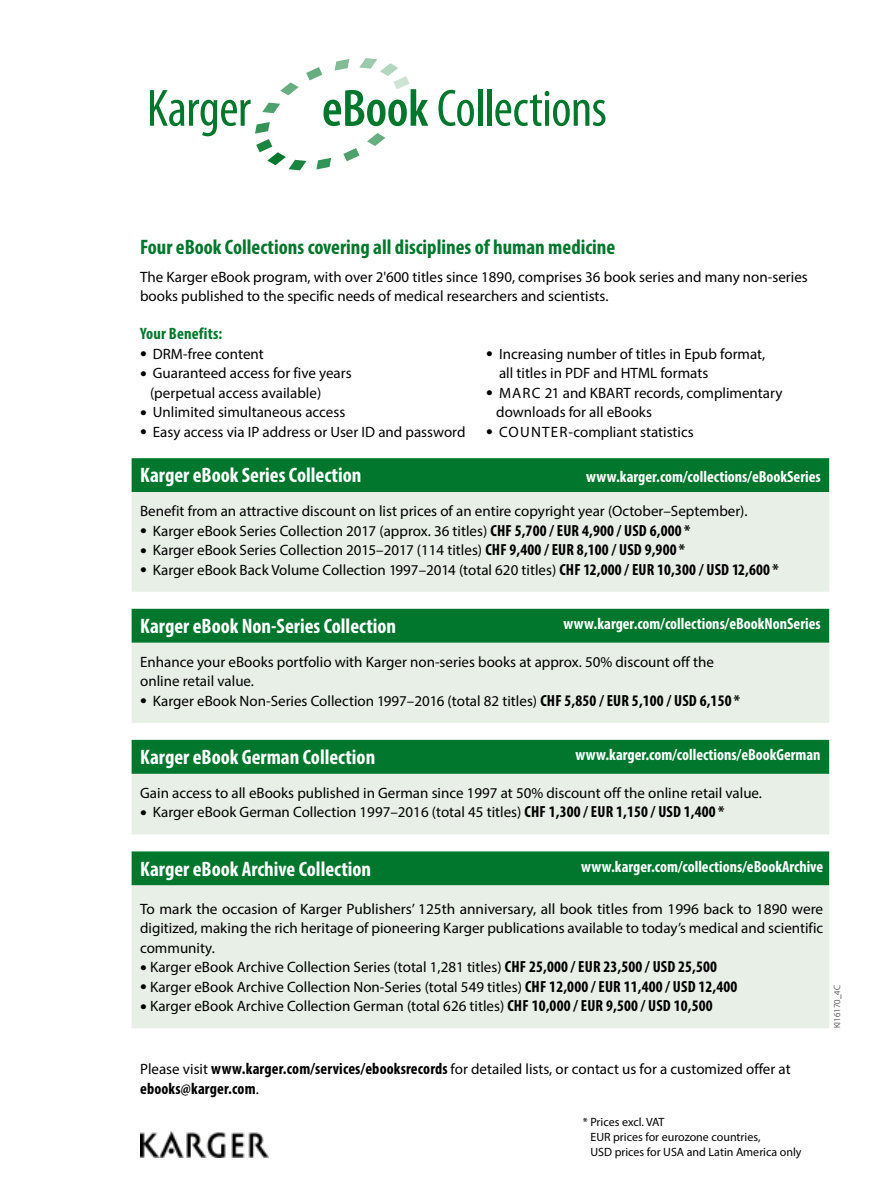
<style>
.page{position:relative;width:893px;height:1191px;background:#fff}
.page>*{position:absolute;margin:0;border:0;box-sizing:border-box;transform-origin:0 0}
.t1{font:condensed 52.8px "Myriad Pro";letter-spacing:-.01em;color:#00772c}
.t2{font:700 condensed 21px "Myriad Pro";color:#fff}
.t3{font:700 condensed 21px "Myriad Pro";color:#00772c}
.t4{font:700 condensed 16.5px "Myriad Pro";letter-spacing:.01em;color:#00772c}
.t5{font:700 condensed 16.2px "Myriad Pro";color:#fff}
.t6{font:700 condensed 16.2px "Myriad Pro";letter-spacing:.01em;color:#000}
.t7{font:15px/19.5px "Myriad Pro";color:#000}
.t8{font:12px/15px "Myriad Pro";color:#000}
.t9{font:300 9px "Myriad Pro";letter-spacing:.01em;color:#000}
.s1{font-weight:600}
.s2{font-size:24px}
.s3{font-weight:700;font-stretch:condensed;font-size:16.2px}
.s4{font-weight:400;font-stretch:normal;font-size:15px}
</style>
<div class="page">
<div style="left:132px;top:458px;width:697px;height:34px;background:#00772c"></div>
<svg style="left:132px;top:492px;width:697px;height:536px;background:#bed9c5"></svg>
<img style="left:140px;top:1131px;width:128px;height:26px">
<svg style="left:343px;top:148px;width:16px;height:13px"></svg>
<svg style="left:306px;top:67px;width:16px;height:13px"></svg>
<svg style="left:359px;top:59px;width:51px;height:30px"></svg>
<svg style="left:367px;top:133px;width:18px;height:13px"></svg>
<svg style="left:262px;top:103px;width:18px;height:10px"></svg>
<svg style="left:280px;top:82px;width:19px;height:13px"></svg>
<svg style="left:255px;top:122px;width:51px;height:48px"></svg>
<svg style="left:335px;top:59px;width:14px;height:12px"></svg>
<svg style="left:316px;top:158px;width:15px;height:11px"></svg>
<h1 class="t1" style="left:147px;top:80px;width:106px">Karger</h1>
<h1 class="t1" style="left:322px;top:80px;width:287px"><span class="s1">eBook</span> Collections</h1>
<h2 class="t3" style="left:140px;top:234px;width:477px">Four eBook Collections covering all disciplines of human medicine</h2>
<p class="t7" style="left:140px;top:267px;width:669px">The Karger eBook program, with over 2'600 titles since 1890, comprises 36 book series and many non-series books published to the specific needs of medical researchers and scientists.</p>
<p class="t4" style="left:140px;top:323px;width:84px">Your Benefits:</p>
<p class="t7" style="left:140px;top:344px;width:125px"><span class="s2">•</span> DRM-free content</p>
<p class="t7" style="left:150px;top:363px;width:203px;text-indent:-10px"><span class="s2">•</span> Guaranteed access for five years (perpetual access available)</p>
<p class="t7" style="left:140px;top:402px;width:207px"><span class="s2">•</span> Unlimited simultaneous access</p>
<p class="t7" style="left:140px;top:422px;width:327px"><span class="s2">•</span> Easy access via IP address or User ID and password</p>
<p class="t7" style="left:499px;top:343px;width:268px;text-indent:-13px"><span class="s2">•</span> Increasing number of titles in Epub format, all titles in PDF and HTML formats</p>
<p class="t7" style="left:496px;top:382px;width:288px;text-indent:-10px"><span class="s2">•</span> MARC 21 and KBART records, complimentary downloads for all eBooks</p>
<p class="t7" style="left:486px;top:421px;width:209px"><span class="s2">•</span> COUNTER-compliant statistics</p>
<h2 class="t2" style="left:140px;top:462px;width:223px">Karger eBook Series Collection</h2>
<p class="t5" style="left:586px;top:467px;width:236px">www.karger.com/collections/eBookSeries</p>
<p class="t7" style="left:140px;top:501px;width:609px">Benefit from an attractive discount on list prices of an entire copyright year (October–September).</p>
<p class="t7" style="left:140px;top:521px;width:552px"><span class="s2">•</span> Karger eBook Series Collection 2017 (approx. 36 titles) <span class="s3">CHF 5,700 / EUR 4,900 / USD 6,000 *</span></p>
<p class="t7" style="left:140px;top:540px;width:546px"><span class="s2">•</span> Karger eBook Series Collection 2015–2017 (114 titles) <span class="s3">CHF 9,400 / EUR 8,100 / USD 9,900 *</span></p>
<p class="t7" style="left:140px;top:560px;width:640px"><span class="s2">•</span> Karger eBook Back Volume Collection 1997–2014 (total 620 titles) <span class="s3">CHF 12,000 / EUR 10,300 / USD 12,600 *</span></p>
<h2 class="t2" style="left:140px;top:613px;width:258px">Karger eBook Non-Series Collection</h2>
<p class="t5" style="left:564px;top:614px;width:259px">www.karger.com/collections/eBookNonSeries</p>
<p class="t7" style="left:140px;top:652px;width:575px">Enhance your eBooks portfolio with Karger non-series books at approx. 50% discount off the online retail value.</p>
<p class="t7" style="left:140px;top:691px;width:601px"><span class="s2">•</span> Karger eBook Non-Series Collection 1997–2016 (total 82 titles) <span class="s3">CHF 5,850 / EUR 5,100 / USD 6,150 *</span></p>
<h2 class="t2" style="left:140px;top:744px;width:237px">Karger eBook German Collection</h2>
<p class="t5" style="left:575px;top:745px;width:247px">www.karger.com/collections/eBookGerman</p>
<p class="t7" style="left:140px;top:783px;width:623px">Gain access to all eBooks published in German since 1997 at 50% discount off the online retail value.</p>
<p class="t7" style="left:140px;top:802px;width:586px"><span class="s2">•</span> Karger eBook German Collection 1997–2016 (total 45 titles) <span class="s3">CHF 1,300 / EUR 1,150 / USD 1,400 *</span></p>
<h2 class="t2" style="left:140px;top:855px;width:233px">Karger eBook Archive Collection</h2>
<p class="t5" style="left:581px;top:856px;width:244px">www.karger.com/collections/eBookArchive</p>
<p class="t7" style="left:140px;top:898px;width:685px;text-align:justify">To mark the occasion of Karger Publishers’ 125th anniversary, all book titles from 1996 back to 1890 were digitized, making the rich heritage of pioneering Karger publications available to today’s medical and scientific community.</p>
<p class="t7" style="left:140px;top:957px;width:578px"><span class="s2">•</span> Karger eBook Archive Collection Series (total 1,281 titles) <span class="s3">CHF 25,000 / EUR 23,500 / USD 25,500</span></p>
<p class="t7" style="left:140px;top:976px;width:599px"><span class="s2">•</span> Karger eBook Archive Collection Non-Series (total 549 titles) <span class="s3">CHF 12,000 / EUR 11,400 / USD 12,400</span></p>
<p class="t7" style="left:140px;top:996px;width:574px"><span class="s2">•</span> Karger eBook Archive Collection German (total 626 titles) <span class="s3">CHF 10,000 / EUR 9,500 / USD 10,500</span></p>
<p class="t9" style="left:832px;top:1028px;width:45px;rotate:-90deg">KI16170_4C</p>
<p class="t7" style="left:140px;top:1059px;width:652px">Please visit <span class="s3">www.karger.com/services/ebooksrecords</span> for detailed lists, or contact us for a customized offer at</p>
<p class="t6" style="left:140px;top:1078px;width:120px">ebooks@karger.com<span class="s4">.</span></p>
<p class="t8" style="left:590px;top:1114px;width:213px;text-indent:-8px">* Prices excl. VAT<br>EUR prices for eurozone countries,<br>USD prices for USA and Latin America only</p>
</div>
